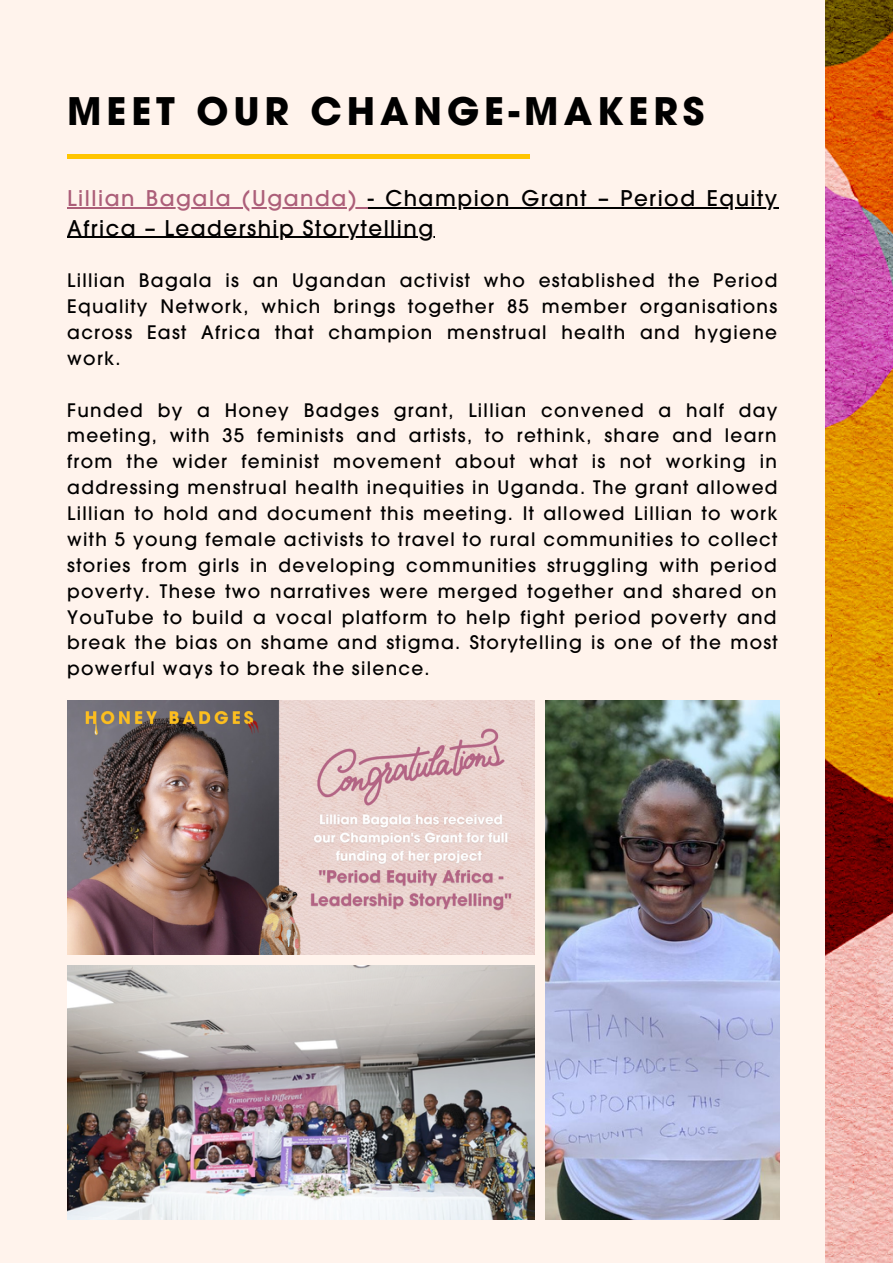
<style>
.page{position:relative;width:893px;height:1264px;background:#fff}
.page>*{position:absolute;margin:0;border:0;box-sizing:border-box;transform-origin:0 0}
.t1{font:700 37.65px "Avant Garde";letter-spacing:.13em;color:#000}
.t2{font:500 21.45px/29.2px "Avant Garde";letter-spacing:.07em;color:#000}
.t3{font:500 18.45px/25.8px "Avant Garde";letter-spacing:.07em;color:#000;text-align:justify}
.s1{color:#ac5e79}
</style>
<div class="page">
<div style="left:0;top:0;width:892px;height:1262px;background:#fff3ec"></div>
<img style="left:67px;top:700px;width:467px;height:254px">
<img style="left:545px;top:700px;width:234px;height:519px">
<img style="left:67px;top:965px;width:467px;height:254px">
<hr style="left:67px;top:154px;width:462px;height:4px;background:#ffc500">
<img style="left:825px;top:0;width:67px;height:1262px">
<hr style="left:67px;top:207px;width:301px;height:1px;background:#ac5e79">
<hr style="left:368px;top:207px;width:410px;height:1px;background:#000">
<hr style="left:67px;top:237px;width:368px;height:1px;background:#000">
<h1 class="t1" style="left:67px;top:87px;width:638px">MEET OUR CHANGE-MAKERS</h1>
<p class="t2" style="left:67px;top:184px;width:711px"><span class="s1">Lillian Bagala (Uganda)</span> - Champion Grant – Period Equity<br>Africa – Leadership Storytelling</p>
<p class="t3" style="left:67px;top:268px;width:711px">Lillian Bagala is an Ugandan activist who established the Period Equality Network, which brings together 85 member organisations across East Africa that champion menstrual health and hygiene work.</p>
<p class="t3" style="left:67px;top:397px;width:712px">Funded by a Honey Badges grant, Lillian convened a half day meeting, with 35 feminists and artists, to rethink, share and learn from the wider feminist movement about what is not working in addressing menstrual health inequities in Uganda. The grant allowed Lillian to hold and document this meeting. It allowed Lillian to work with 5 young female activists to travel to rural communities to collect stories from girls in developing communities struggling with period poverty. These two narratives were merged together and shared on YouTube to build a vocal platform to help fight period poverty and break the bias on shame and stigma. Storytelling is one of the most powerful ways to break the silence.</p>
</div>
